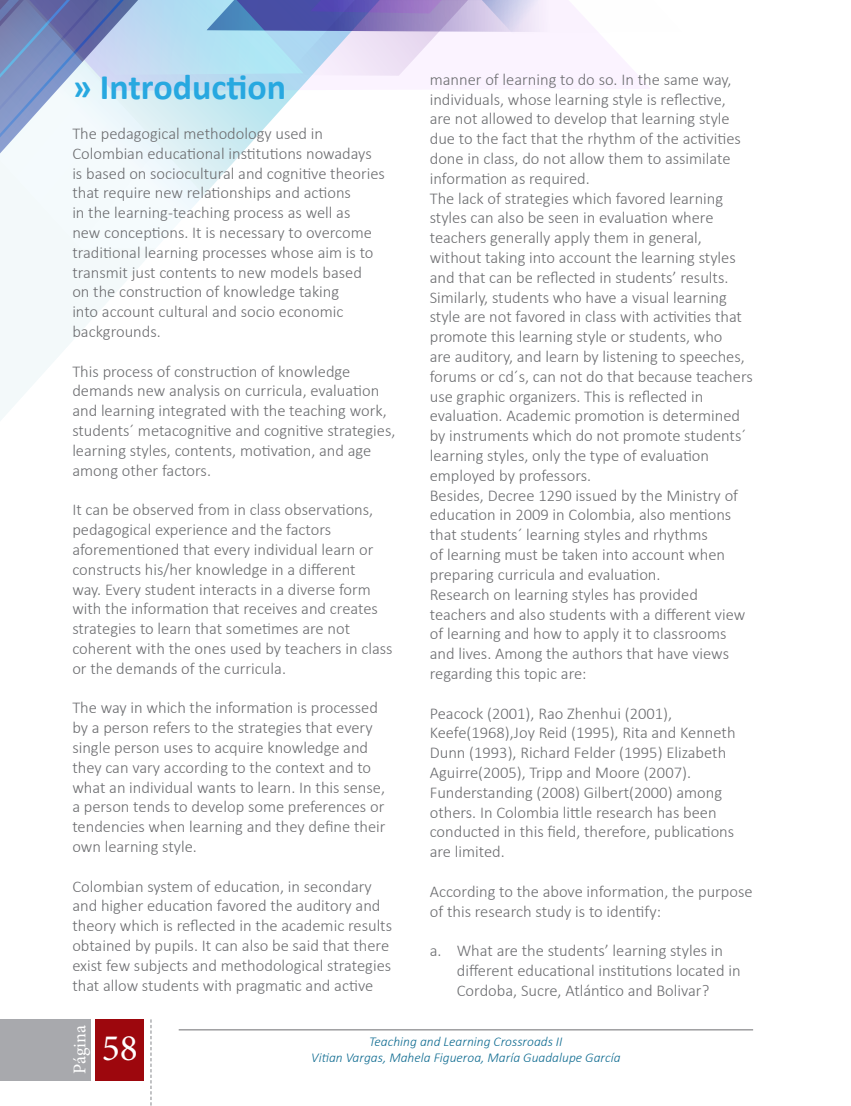
<style>
.page{position:relative;width:851px;height:1106px;background:#fff}
.page>*{position:absolute;margin:0;border:0;box-sizing:border-box;transform-origin:0 0}
.t1{font:37.5px "Minion Pro";color:#fff}
.Contenido{font:700 36px "Calibri";color:#27a8e0}
.t2{font:18px "Minion Pro";letter-spacing:-.005em;color:#fff}
.Contenido-2{font:300 16.5px/19.8px "Calibri";color:#6c6d70}
.Pie_de_Pagina{font:italic 300 13.5px "Calibri";color:#106c91}
</style>
<div class="page">
<svg style="left:0;top:249px;width:155px;height:172px"></svg>
<svg style="left:252px;top:0;width:398px;height:142px"></svg>
<svg style="left:0;top:0;width:252px;height:249px"></svg>
<div style="left:0;top:1019px;width:91px;height:61px;background:#a8a9ad"></div>
<div style="left:96px;top:1019px;width:48px;height:61px;background:#9d070d"></div>
<svg style="left:150px;top:1019px;width:1px;height:87px"></svg>
<hr style="left:179px;top:1029px;width:574px;height:1px;background:#6c6d70">
<p class="Contenido-2" style="left:429px;top:69px;width:312px">manner of learning to do so. In the same way, individuals, whose learning style is reflective, are not allowed to develop that learning style due to the fact that the rhythm of the activities done in class, do not allow them to assimilate information as required.</p>
<p class="Contenido-2" style="left:429px;top:188px;width:324px">The lack of strategies which favored learning styles can also be seen in evaluation where teachers generally apply them in general, without taking into account the learning styles and that can be reflected in students’ results.<br>Similarly, students who have a visual learning style are not favored in class with activities that promote this learning style or students, who<br>are auditory, and learn by listening to speeches, forums or cd´s, can not do that because teachers use graphic organizers. This is reflected in evaluation. Academic promotion is determined by instruments which do not promote students´ learning styles, only the type of evaluation employed by professors.</p>
<p class="Contenido-2" style="left:429px;top:485px;width:310px">Besides, Decree 1290 issued by the Ministry of education in 2009 in Colombia, also mentions that students´ learning styles and rhythms<br>of learning must be taken into account when preparing curricula and evaluation.</p>
<p class="Contenido-2" style="left:429px;top:584px;width:317px">Research on learning styles has provided teachers and also students with a different view of learning and how to apply it to classrooms and lives. Among the authors that have views regarding this topic are:</p>
<p class="Contenido-2" style="left:429px;top:703px;width:307px">Peacock (2001), Rao Zhenhui (2001), Keefe(1968),Joy Reid (1995), Rita and Kenneth Dunn (1993), Richard Felder (1995) Elizabeth Aguirre(2005), Tripp and Moore (2007).<br>Funderstanding (2008) Gilbert(2000) among others. In Colombia little research has been conducted in this field, therefore, publications are limited.</p>
<p class="Contenido-2" style="left:429px;top:881px;width:324px">According to the above information, the purpose of this research study is to identify:</p>
<p class="Contenido-2" style="left:456px;top:940px;width:285px;text-indent:-27px">a. What are the students’ learning styles in different educational institutions located in<br>Cordoba, Sucre, Atlántico and Bolivar?</p>
<p class="Pie_de_Pagina" style="left:369px;top:1032px;width:195px">Teaching and Learning Crossroads II</p>
<p class="Pie_de_Pagina" style="left:311px;top:1049px;width:311px">Vitian Vargas, Mahela Figueroa, María Guadalupe García</p>
<p class="Contenido" style="left:72px;top:64px;width:215px">» Introduction</p>
<p class="Contenido-2" style="left:72px;top:123px;width:314px">The pedagogical methodology used in Colombian educational institutions nowadays is based on sociocultural and cognitive theories that require new relationships and actions<br>in the learning-teaching process as well as<br>new conceptions. It is necessary to overcome traditional learning processes whose aim is to transmit just contents to new models based<br>on the construction of knowledge taking<br>into account cultural and socio economic backgrounds.</p>
<p class="Contenido-2" style="left:72px;top:361px;width:324px">This process of construction of knowledge demands new analysis on curricula, evaluation and learning integrated with the teaching work, students´ metacognitive and cognitive strategies, learning styles, contents, motivation, and age among other factors.</p>
<p class="Contenido-2" style="left:72px;top:500px;width:322px">It can be observed from in class observations, pedagogical experience and the factors aforementioned that every individual learn or constructs his/her knowledge in a different<br>way. Every student interacts in a diverse form with the information that receives and creates strategies to learn that sometimes are not coherent with the ones used by teachers in class or the demands of the curricula.</p>
<p class="Contenido-2" style="left:72px;top:698px;width:315px">The way in which the information is processed by a person refers to the strategies that every single person uses to acquire knowledge and they can vary according to the context and to what an individual wants to learn. In this sense, a person tends to develop some preferences or tendencies when learning and they define their own learning style.</p>
<p class="Contenido-2" style="left:72px;top:876px;width:321px">Colombian system of education, in secondary and higher education favored the auditory and theory which is reflected in the academic results obtained by pupils. It can also be said that there exist few subjects and methodological strategies that allow students with pragmatic and active</p>
<p class="t2" style="left:68px;top:1073px;width:50px;rotate:-90deg">Página</p>
<h1 class="t1" style="left:102px;top:1023px;width:37px">58</h1>
</div>
